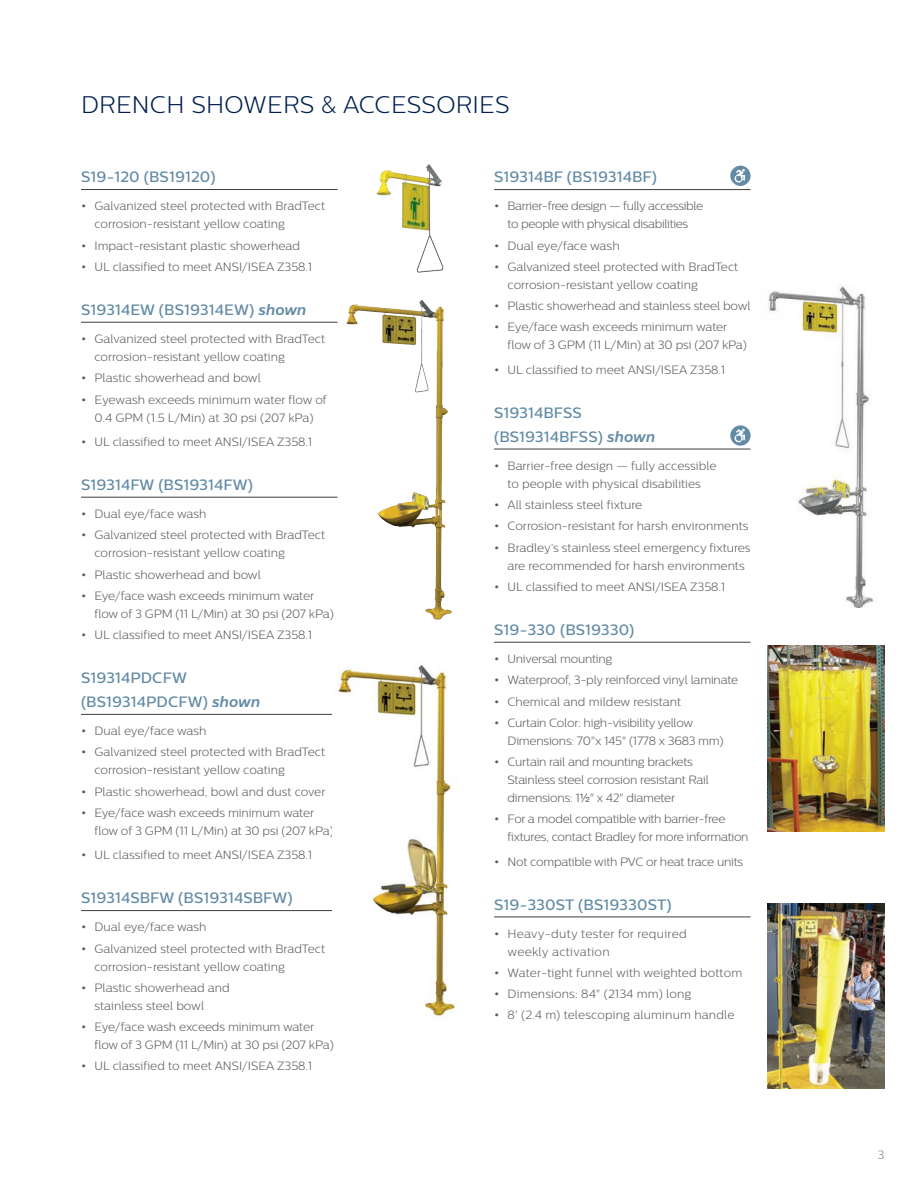
<style>
.page{position:relative;width:918px;height:1188px;background:#fff}
.page>*{position:absolute;margin:0;border:0;box-sizing:border-box;transform-origin:0 0}
.product_category{font:300 24px "Centrale Sans";letter-spacing:.01em;color:#00204e}
.product_table_head{font:500 15px/24px "Centrale Sans";letter-spacing:.01em;color:#628ba5}
.t1{font:300 12px/18px "Centrale Sans";color:#57585a}
.t2{font:300 12px/18px "Centrale Sans";letter-spacing:-.02em;color:#57585a}
.t3{font:300 12px/18px "Centrale Sans";letter-spacing:-.025em;color:#57585a}
.t4{font:300 12px/18px "Centrale Sans";letter-spacing:-.03em;color:#57585a;text-align:center}
.t5{font:300 12px/18px "Centrale Sans";letter-spacing:.025em;color:#57585a}
.t6{font:300 12px "Centrale Sans";color:#808285}
.s1{font-weight:700}
.s2{font-weight:700;font-style:italic}
.s3{font-family:"Helvetica Neue LT Std";font-weight:400}
</style>
<div class="page">
<img style="left:376px;top:164px;width:68px;height:109px">
<hr style="left:81px;top:189px;width:257px;height:1px;background:#3e3e3f">
<hr style="left:81px;top:322px;width:257px;height:1px;background:#3e3e3f">
<hr style="left:81px;top:497px;width:257px;height:1px;background:#3e3e3f">
<hr style="left:81px;top:714px;width:257px;height:1px;background:#3e3e3f">
<hr style="left:81px;top:910px;width:257px;height:1px;background:#3e3e3f">
<img style="left:767px;top:285px;width:107px;height:323px">
<img style="left:324px;top:300px;width:128px;height:320px">
<hr style="left:494px;top:189px;width:257px;height:1px;background:#3e3e3f">
<hr style="left:494px;top:449px;width:257px;height:1px;background:#3e3e3f">
<hr style="left:494px;top:642px;width:257px;height:1px;background:#3e3e3f">
<hr style="left:494px;top:917px;width:257px;height:1px;background:#3e3e3f">
<div style="left:730px;top:166px;width:21px;height:20px;background:#628ba5;border-radius:50%"></div>
<svg style="left:735px;top:169px;width:10px;height:14px"></svg>
<svg style="left:730px;top:425px;width:21px;height:21px"></svg>
<svg style="left:735px;top:429px;width:10px;height:13px"></svg>
<img style="left:333px;top:665px;width:127px;height:351px">
<img style="left:767px;top:646px;width:117px;height:186px">
<img style="left:767px;top:903px;width:117px;height:185px">
<p class="product_category" style="left:81px;top:91px;width:430px">DRENCH SHOWERS &amp; ACCESSORIES</p>
<p class="product_table_head" style="left:81px;top:165px;width:136px">S19-120 (BS19120)</p>
<p class="t1" style="left:94px;top:197px;width:232px;text-indent:-14px"><span class="s1">•</span> Galvanized steel protected with BradTect corrosion-resistant yellow coating</p>
<p class="t1" style="left:81px;top:236px;width:221px"><span class="s1">•</span> Impact-resistant plastic showerhead</p>
<p class="t1" style="left:81px;top:258px;width:233px"><span class="s1">•</span> UL classified to meet ANSI/ISEA Z358.1</p>
<p class="product_table_head" style="left:81px;top:298px;width:227px">S19314EW (BS19314EW) <span class="s2">shown</span></p>
<p class="t1" style="left:94px;top:330px;width:232px;text-indent:-14px"><span class="s1">•</span> Galvanized steel protected with BradTect corrosion-resistant yellow coating</p>
<p class="t1" style="left:81px;top:369px;width:181px"><span class="s1">•</span> Plastic showerhead and bowl</p>
<p class="t1" style="left:81px;top:390px;width:247px;text-align:center"><span class="s1">•</span> Eyewash exceeds minimum water flow of<br>0.4 GPM (1.5 L/Min) at 30 psi (207 kPa)</p>
<p class="t1" style="left:81px;top:432px;width:233px"><span class="s1">•</span> UL classified to meet ANSI/ISEA Z358.1</p>
<p class="product_table_head" style="left:81px;top:473px;width:173px">S19314FW (BS19314FW)</p>
<p class="t1" style="left:81px;top:505px;width:127px"><span class="s1">•</span> Dual eye/face wash</p>
<p class="t1" style="left:94px;top:526px;width:232px;text-indent:-14px"><span class="s1">•</span> Galvanized steel protected with BradTect corrosion-resistant yellow coating</p>
<p class="t1" style="left:81px;top:565px;width:181px"><span class="s1">•</span> Plastic showerhead and bowl</p>
<p class="t1" style="left:94px;top:586px;width:241px;text-indent:-14px"><span class="s1">•</span> Eye/face wash exceeds minimum water flow of 3 GPM (11 L/Min) at 30 psi (207 kPa)</p>
<p class="t1" style="left:81px;top:626px;width:233px"><span class="s1">•</span> UL classified to meet ANSI/ISEA Z358.1</p>
<p class="product_table_head" style="left:81px;top:666px;width:181px">S19314PDCFW (BS19314PDCFW) <span class="s2">shown</span></p>
<p class="t1" style="left:81px;top:722px;width:127px"><span class="s1">•</span> Dual eye/face wash</p>
<p class="t1" style="left:94px;top:743px;width:232px;text-indent:-14px"><span class="s1">•</span> Galvanized steel protected with BradTect corrosion-resistant yellow coating</p>
<p class="t1" style="left:81px;top:782px;width:246px"><span class="s1">•</span> Plastic showerhead, bowl and dust cover</p>
<p class="t1" style="left:94px;top:804px;width:241px;text-indent:-14px"><span class="s1">•</span> Eye/face wash exceeds minimum water flow of 3 GPM (11 L/Min) at 30 psi (207 kPa)</p>
<p class="t1" style="left:81px;top:846px;width:233px"><span class="s1">•</span> UL classified to meet ANSI/ISEA Z358.1</p>
<p class="product_table_head" style="left:81px;top:886px;width:213px">S19314SBFW (BS19314SBFW)</p>
<p class="t1" style="left:81px;top:918px;width:127px"><span class="s1">•</span> Dual eye/face wash</p>
<p class="t1" style="left:94px;top:939px;width:232px;text-indent:-14px"><span class="s1">•</span> Galvanized steel protected with BradTect corrosion-resistant yellow coating</p>
<p class="t1" style="left:94px;top:979px;width:137px;text-indent:-14px"><span class="s1">•</span> Plastic showerhead and stainless steel bowl</p>
<p class="t1" style="left:94px;top:1018px;width:241px;text-indent:-14px"><span class="s1">•</span> Eye/face wash exceeds minimum water flow of 3 GPM (11 L/Min) at 30 psi (207 kPa)</p>
<p class="t1" style="left:81px;top:1057px;width:233px"><span class="s1">•</span> UL classified to meet ANSI/ISEA Z358.1</p>
<p class="product_table_head" style="left:494px;top:165px;width:164px">S19314BF (BS19314BF)</p>
<p class="t4" style="left:494px;top:197px;width:211px"><span class="s1">•</span> Barrier-free design — fully accessible to people with physical disabilities</p>
<p class="t1" style="left:494px;top:236px;width:127px"><span class="s1">•</span> Dual eye/face wash</p>
<p class="t1" style="left:508px;top:258px;width:232px;text-indent:-14px"><span class="s1">•</span> Galvanized steel protected with BradTect corrosion-resistant yellow coating</p>
<p class="t1" style="left:494px;top:297px;width:258px"><span class="s1">•</span> Plastic showerhead and stainless steel bowl</p>
<p class="t1" style="left:508px;top:318px;width:241px;text-indent:-14px"><span class="s1">•</span> Eye/face wash exceeds minimum water flow of 3 GPM (11 L/Min) at 30 psi (207 kPa)</p>
<p class="t1" style="left:494px;top:360px;width:233px"><span class="s1">•</span> UL classified to meet ANSI/ISEA Z358.1</p>
<p class="product_table_head" style="left:494px;top:400px;width:163px">S19314BFSS (BS19314BFSS) <span class="s2">shown</span></p>
<p class="t1" style="left:494px;top:457px;width:224px;text-align:center"><span class="s1">•</span> Barrier-free design — fully accessible to people with physical disabilities</p>
<p class="t1" style="left:494px;top:496px;width:150px"><span class="s1">•</span> All stainless steel fixture</p>
<p class="t1" style="left:494px;top:517px;width:256px"><span class="s1">•</span> Corrosion-resistant for harsh environments</p>
<p class="t1" style="left:508px;top:538px;width:245px;text-indent:-14px"><span class="s1">•</span> Bradley’s stainless steel emergency fixtures are recommended for harsh environments</p>
<p class="t1" style="left:494px;top:578px;width:233px"><span class="s1">•</span> UL classified to meet ANSI/ISEA Z358.1</p>
<p class="product_table_head" style="left:494px;top:618px;width:142px">S19-330 (BS19330)</p>
<p class="t2" style="left:494px;top:650px;width:120px"><span class="s1">•</span> Universal mounting</p>
<p class="t2" style="left:494px;top:671px;width:246px"><span class="s1">•</span> Waterproof, 3-ply reinforced vinyl laminate</p>
<p class="t1" style="left:494px;top:692px;width:189px"><span class="s1">•</span> Chemical and mildew resistant</p>
<p class="t2" style="left:508px;top:713px;width:217px;text-indent:-14px"><span class="s1">•</span> Curtain Color: high-visibility yellow<br>Dimensions: 70"x 145" (1778 x 3683 mm)</p>
<p class="t2" style="left:508px;top:753px;width:203px;text-indent:-14px"><span class="s1">•</span> Curtain rail and mounting brackets<br>Stainless steel corrosion resistant Rail dimensions: 1<span class="s3">½</span>" x 42" diameter</p>
<p class="t3" style="left:508px;top:810px;width:243px;text-indent:-14px"><span class="s1">•</span> For a model compatible with barrier-free fixtures, contact Bradley for more information</p>
<p class="t2" style="left:494px;top:852px;width:251px"><span class="s1">•</span> Not compatible with PVC or heat trace units</p>
<p class="product_table_head" style="left:494px;top:892px;width:179px">S19-330ST (BS19330ST)</p>
<p class="t5" style="left:508px;top:924px;width:181px;text-indent:-14px"><span class="s1">•</span> Heavy-duty tester for required weekly activation</p>
<p class="t1" style="left:494px;top:964px;width:250px"><span class="s1">•</span> Water-tight funnel with weighted bottom</p>
<p class="t1" style="left:494px;top:985px;width:199px"><span class="s1">•</span> Dimensions: 84" (2134 mm) long</p>
<p class="t1" style="left:494px;top:1006px;width:242px"><span class="s1">•</span> 8' (2.4 m) telescoping aluminum handle</p>
<p class="t6" style="left:877px;top:1148px;width:8px">3</p>
</div>
